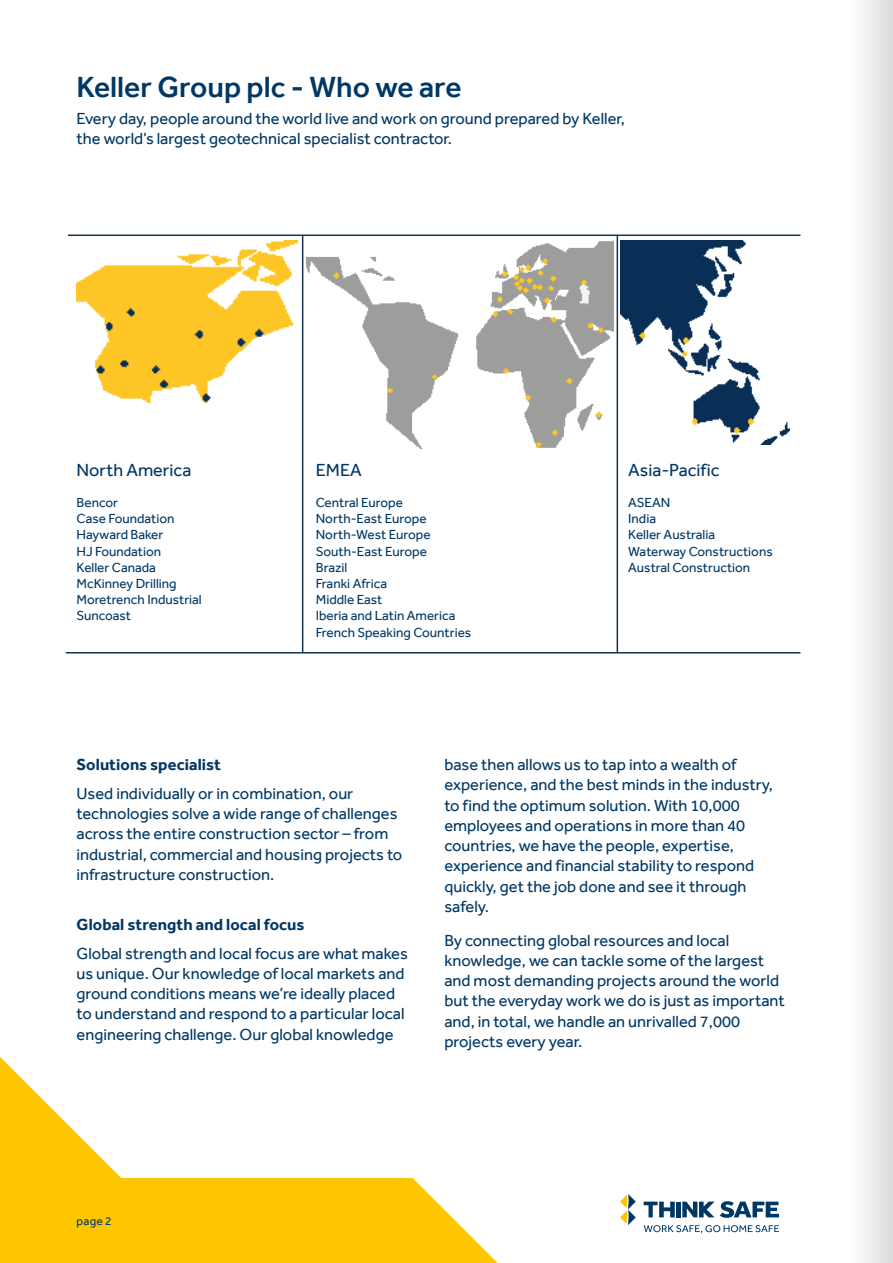
<style>
.page{position:relative;width:893px;height:1263px;background:#fff}
.page>*{position:absolute;margin:0;border:0;box-sizing:border-box;transform-origin:0 0}
.t1{font:500 30px "Effra";color:#003865}
.t2{font:18px "Effra";color:#003865}
.t3{font:16.5px/20.2px "Effra";color:#003865}
.t4{font:700 16.5px "Effra";letter-spacing:.005em;color:#003865}
.t5{font:13.5px/16.2px "Effra";color:#003865}
.t6{font:12px "Effra";color:#003865}
</style>
<div class="page">
<svg style="left:0;top:1057px;width:497px;height:206px"></svg>
<svg style="left:620px;top:1194px;width:16px;height:31px"></svg>
<svg style="left:644px;top:1201px;width:31px;height:16px"></svg>
<div style="left:676px;top:1201px;width:5px;height:16px;background:#003865"></div>
<svg style="left:682px;top:1201px;width:97px;height:17px"></svg>
<svg style="left:644px;top:1225px;width:135px;height:8px"></svg>
<img style="left:621px;top:240px;width:169px;height:204px">
<img style="left:306px;top:240px;width:308px;height:209px">
<img style="left:77px;top:240px;width:221px;height:162px">
<hr style="left:66px;top:652px;width:734px;height:1px;background:#143250">
<hr style="left:68px;top:234px;width:732px;height:2px;background:#143250">
<hr style="left:302px;top:236px;width:1px;height:417px;background:#143250">
<hr style="left:617px;top:236px;width:1px;height:417px;background:#143250">
<div style="left:851px;top:0;width:42px;height:1263px;background:linear-gradient(to right,#fff,#dcdcdc)"></div>
<h1 class="t1" style="left:77px;top:69px;width:387px">Keller Group plc - Who we are</h1>
<p class="t3" style="left:77px;top:108px;width:550px">Every day, people around the world live and work on ground prepared by Keller, the world’s largest geotechnical specialist contractor.</p>
<p class="t2" style="left:316px;top:459px;width:48px">EMEA</p>
<p class="t2" style="left:628px;top:459px;width:93px">Asia-Pacific</p>
<p class="t2" style="left:77px;top:459px;width:116px">North America</p>
<p class="t5" style="left:77px;top:494px;width:127px">Bencor<br>Case Foundation<br>Hayward Baker<br>HJ Foundation<br>Keller Canada<br>McKinney Drilling<br>Moretrench Industrial<br>Suncoast</p>
<p class="t5" style="left:628px;top:494px;width:146px">ASEAN<br>India<br>Keller Australia<br>Waterway Constructions<br>Austral Construction</p>
<p class="t5" style="left:316px;top:494px;width:157px">Central Europe<br>North-East Europe<br>North-West Europe<br>South-East Europe<br>Brazil<br>Franki Africa<br>Middle East<br>Iberia and Latin America<br>French Speaking Countries</p>
<p class="t4" style="left:77px;top:755px;width:146px">Solutions specialist</p>
<p class="t3" style="left:77px;top:783px;width:327px">Used individually or in combination, our technologies solve a wide range of challenges across the entire construction sector – from industrial, commercial and housing projects to infrastructure construction.</p>
<p class="t4" style="left:77px;top:914px;width:229px">Global strength and local focus</p>
<p class="t3" style="left:77px;top:943px;width:333px">Global strength and local focus are what makes us unique. Our knowledge of local markets and ground conditions means we’re ideally placed to understand and respond to a particular local engineering challenge. Our global knowledge</p>
<p class="t3" style="left:444px;top:754px;width:330px">base then allows us to tap into a wealth of experience, and the best minds in the industry, to find the optimum solution. With 10,000 employees and operations in more than 40 countries, we have the people, expertise, experience and financial stability to respond quickly, get the job done and see it through safely.</p>
<p class="t3" style="left:444px;top:930px;width:342px">By connecting global resources and local knowledge, we can tackle some of the largest and most demanding projects around the world but the everyday work we do is just as important and, in total, we handle an unrivalled 7,000 projects every year.</p>
<p class="t6" style="left:77px;top:1213px;width:37px">page 2</p>
</div>
